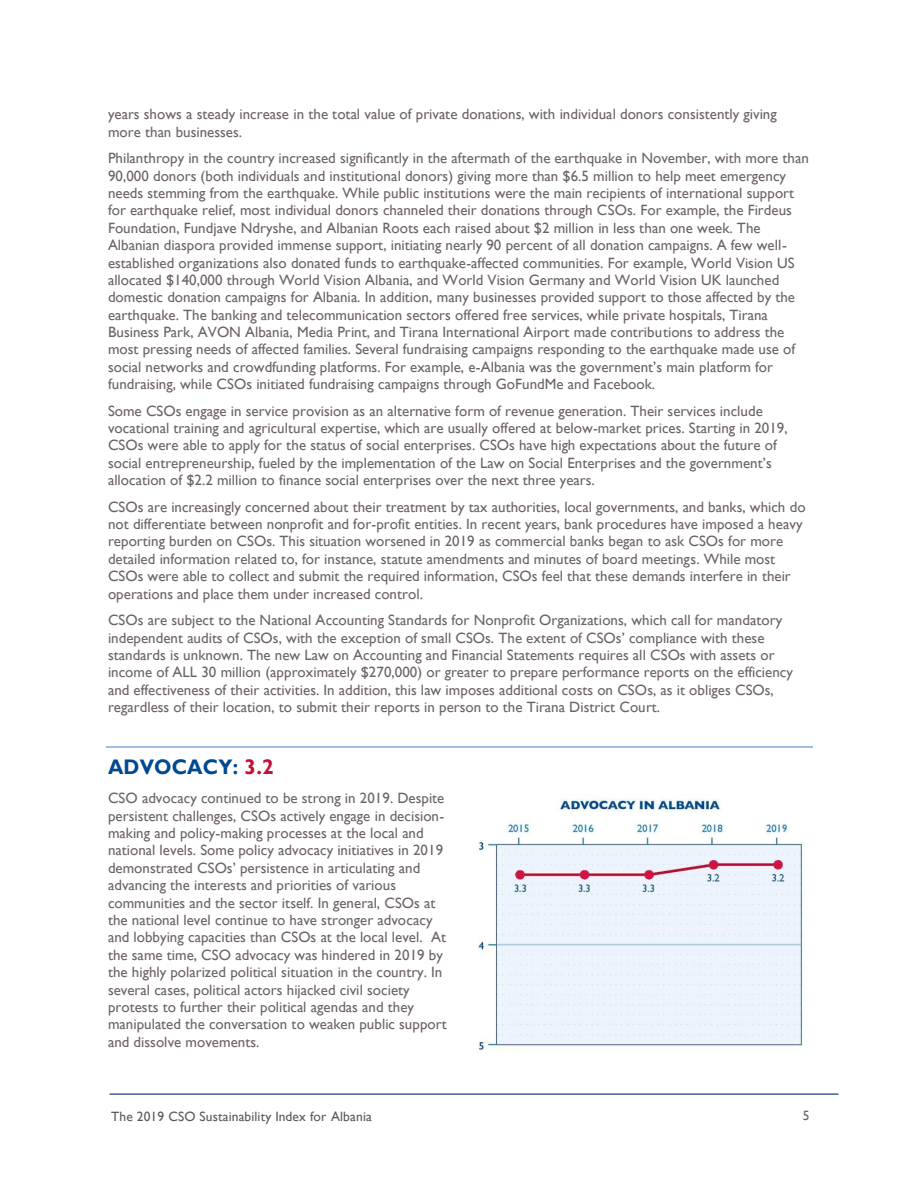
<style>
.page{position:relative;width:918px;height:1188px;background:#fff}
.page>*{position:absolute;margin:0;border:0;box-sizing:border-box;transform-origin:0 0}
.t1{font:700 21px "Gill Sans MT";letter-spacing:.005em;color:#004990;scale:.95 1}
.t2{font:15px/17.4px "Gill Sans MT";color:#6c6463}
.t3{font:13.5px "Gill Sans MT";letter-spacing:.01em;color:#595959}
.t4{font:13.5px "Gill Sans MT";color:#6c6463}
.s1{color:#c2113a}
</style>
<div class="page">
<hr style="left:110px;top:1094px;width:729px;height:1px;background:#002a6c">
<hr style="left:106px;top:746px;width:706px;height:1px;background:#9dbfe5">
<img style="left:478px;top:798px;width:325px;height:253px">
<p class="t2" style="left:108px;top:105px;width:670px">years shows a steady increase in the total value of private donations, with individual donors consistently giving more than businesses.</p>
<p class="t2" style="left:108px;top:149px;width:702px">Philanthropy in the country increased significantly in the aftermath of the earthquake in November, with more than 90,000 donors (both individuals and institutional donors) giving more than $6.5 million to help meet emergency needs stemming from the earthquake. While public institutions were the main recipients of international support for earthquake relief, most individual donors channeled their donations through CSOs. For example, the Firdeus Foundation, Fundjave Ndryshe, and Albanian Roots each raised about $2 million in less than one week. The Albanian diaspora provided immense support, initiating nearly 90 percent of all donation campaigns. A few well&shy;established organizations also donated funds to earthquake-affected communities. For example, World Vision US allocated $140,000 through World Vision Albania, and World Vision Germany and World Vision UK launched domestic donation campaigns for Albania. In addition, many businesses provided support to those affected by the earthquake. The banking and telecommunication sectors offered free services, while private hospitals, Tirana Business Park, AVON Albania, Media Print, and Tirana International Airport made contributions to address the most pressing needs of affected families. Several fundraising campaigns responding to the earthquake made use of social networks and crowdfunding platforms. For example, e-Albania was the government’s main platform for fundraising, while CSOs initiated fundraising campaigns through GoFundMe and Facebook.</p>
<p class="t2" style="left:108px;top:402px;width:681px">Some CSOs engage in service provision as an alternative form of revenue generation. Their services include vocational training and agricultural expertise, which are usually offered at below-market prices. Starting in 2019, CSOs were able to apply for the status of social enterprises. CSOs have high expectations about the future of social entrepreneurship, fueled by the implementation of the Law on Social Enterprises and the government’s allocation of $2.2 million to finance social enterprises over the next three years.</p>
<p class="t2" style="left:108px;top:498px;width:699px">CSOs are increasingly concerned about their treatment by tax authorities, local governments, and banks, which do not differentiate between nonprofit and for-profit entities. In recent years, bank procedures have imposed a heavy reporting burden on CSOs. This situation worsened in 2019 as commercial banks began to ask CSOs for more detailed information related to, for instance, statute amendments and minutes of board meetings. While most CSOs were able to collect and submit the required information, CSOs feel that these demands interfere in their operations and place them under increased control.</p>
<p class="t2" style="left:108px;top:611px;width:686px">CSOs are subject to the National Accounting Standards for Nonprofit Organizations, which call for mandatory independent audits of CSOs, with the exception of small CSOs. The extent of CSOs’ compliance with these standards is unknown. The new Law on Accounting and Financial Statements requires all CSOs with assets or income of ALL 30 million (approximately $270,000) or greater to prepare performance reports on the efficiency and effectiveness of their activities. In addition, this law imposes additional costs on CSOs, as it obliges CSOs, regardless of their location, to submit their reports in person to the Tirana District Court.</p>
<h1 class="t1" style="left:108px;top:755px;width:176px">ADVOCACY: <span class="s1">3.2</span></h1>
<p class="t2" style="left:108px;top:789px;width:340px">CSO advocacy continued to be strong in 2019. Despite persistent challenges, CSOs actively engage in decision&shy;making and policy-making processes at the local and national levels. Some policy advocacy initiatives in 2019 demonstrated CSOs’ persistence in articulating and advancing the interests and priorities of various communities and the sector itself. In general, CSOs at the national level continue to have stronger advocacy and lobbying capacities than CSOs at the local level. At the same time, CSO advocacy was hindered in 2019 by the highly polarized political situation in the country. In several cases, political actors hijacked civil society protests to further their political agendas and they manipulated the conversation to weaken public support and dissolve movements.</p>
<p class="t3" style="left:111px;top:1108px;width:262px">The 2019 CSO Sustainability Index for Albania</p>
<p class="t4" style="left:803px;top:1107px;width:8px">5</p>
</div>
